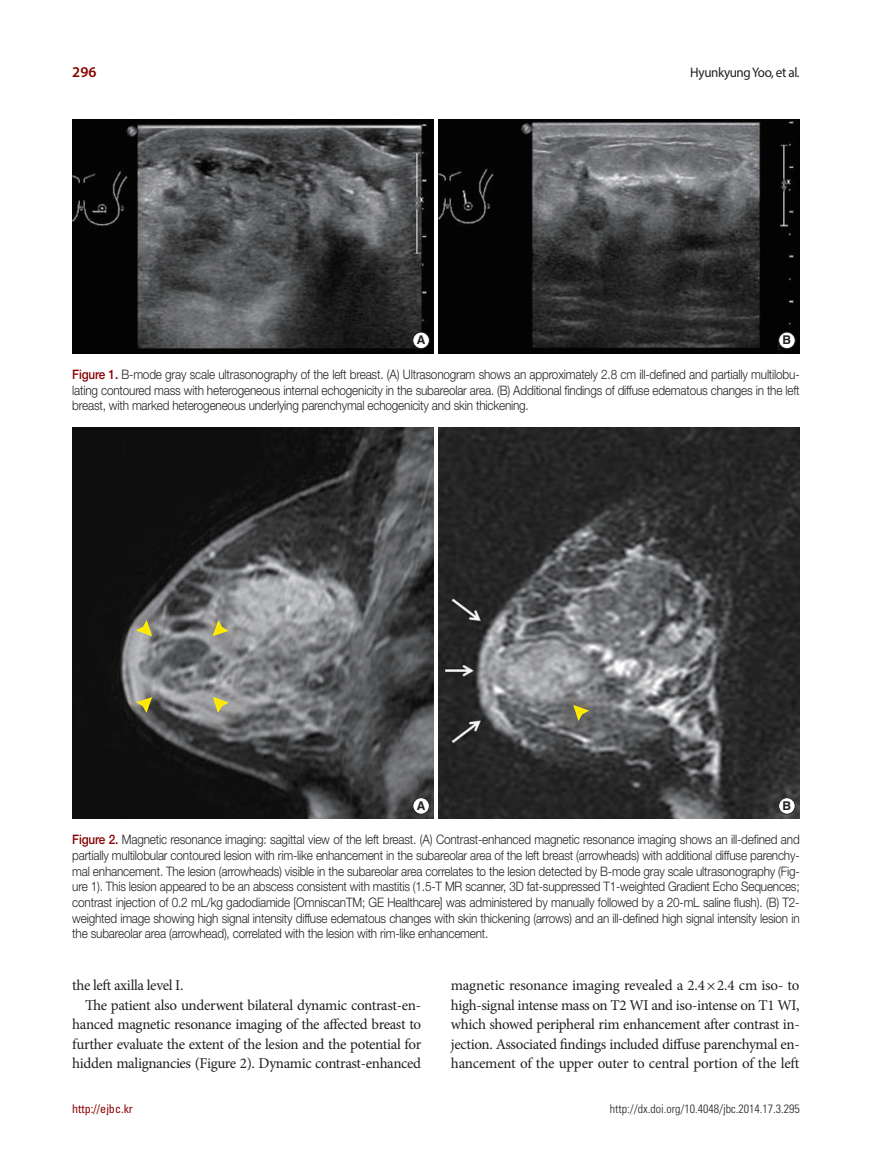
<style>
.page{position:relative;width:872px;height:1170px;background:#fff}
.page>*{position:absolute;margin:0;border:0;box-sizing:border-box;transform-origin:0 0}
.본문{font:15px/19.5px "Minion Pro";letter-spacing:-.025em;color:#231f20;text-align:justify}
.t1{font:600 15px "Myriad Pro";color:#8b0202}
.t2{font:13.8px "Myriad Pro";letter-spacing:-.03em;color:#231f20;scale:.95 1}
.표_제목__그림_설명{font:300 13.05px/15.6px "Helvetica Neue LT Std";letter-spacing:-.015em;color:#231f20;text-align:justify;scale:.9 1}
.t3{font:300 condensed 12px "Univers LT Std";color:#231f20}
.t4{font:condensed 12px "Univers LT Std";color:#8b0202}
.t5{font:700 12px "Helvetica LT Std";color:#231f20}
.s1{font-weight:500;color:#8b0202}
</style>
<div class="page">
<img style="left:72px;top:119px;width:362px;height:234px">
<img style="left:438px;top:119px;width:361px;height:234px">
<div style="left:413px;top:332px;width:16px;height:16px;background:#fff;border-radius:50%"></div>
<div style="left:412px;top:332px;width:17px;height:17px;border:1px solid #231f20;border-radius:50%"></div>
<div style="left:778px;top:332px;width:17px;height:16px;background:#fff;border-radius:50%"></div>
<div style="left:778px;top:332px;width:17px;height:17px;border:1px solid #231f20;border-radius:50%"></div>
<img style="left:72px;top:427px;width:362px;height:391px">
<img style="left:438px;top:427px;width:361px;height:391px">
<div style="left:413px;top:797px;width:16px;height:17px;background:#fff;border-radius:50%"></div>
<div style="left:412px;top:797px;width:17px;height:17px;border:1px solid #231f20;border-radius:50%"></div>
<div style="left:778px;top:797px;width:17px;height:17px;background:#fff;border-radius:50%"></div>
<div style="left:778px;top:797px;width:17px;height:17px;border:1px solid #231f20;border-radius:50%"></div>
<svg style="left:212px;top:618px;width:19px;height:18px"></svg>
<svg style="left:212px;top:696px;width:19px;height:18px"></svg>
<svg style="left:572px;top:704px;width:19px;height:18px"></svg>
<svg style="left:134px;top:696px;width:19px;height:18px"></svg>
<svg style="left:134px;top:618px;width:19px;height:18px"></svg>
<p class="t1" style="left:72px;top:63px;width:26px">296</p>
<p class="t2" style="left:690px;top:64px;width:117px">Hyunkyung Yoo, et al.</p>
<p class="t5" style="left:417px;top:333px;width:10px">A</p>
<p class="t5" style="left:782px;top:333px;width:10px">B</p>
<p class="표_제목__그림_설명" style="left:72px;top:366px;width:809px"><span class="s1">Figure 1.</span> B-mode gray scale ultrasonography of the left breast. (A) Ultrasonogram shows an approximately 2.8 cm ill-defined and partially multilobu&shy;lating contoured mass with heterogeneous internal echogenicity in the subareolar area. (B) Additional findings of diffuse edematous changes in the left breast, with marked heterogeneous underlying parenchymal echogenicity and skin thickening.</p>
<p class="t5" style="left:417px;top:798px;width:10px">A</p>
<p class="t5" style="left:782px;top:798px;width:10px">B</p>
<p class="표_제목__그림_설명" style="left:72px;top:831px;width:809px"><span class="s1">Figure 2.</span> Magnetic resonance imaging: sagittal view of the left breast. (A) Contrast-enhanced magnetic resonance imaging shows an ill-defined and partially multilobular contoured lesion with rim-like enhancement in the subareolar area of the left breast (arrowheads) with additional diffuse parenchy&shy;mal enhancement. The lesion (arrowheads) visible in the subareolar area correlates to the lesion detected by B-mode gray scale ultrasonography (Fig&shy;ure 1). This lesion appeared to be an abscess consistent with mastitis (1.5-T MR scanner, 3D fat-suppressed T1-weighted Gradient Echo Sequences; contrast injection of 0.2 mL/kg gadodiamide [OmniscanTM; GE Healthcare] was administered by manually followed by a 20-mL saline flush). (B) T2- weighted image showing high signal intensity diffuse edematous changes with skin thickening (arrows) and an ill-defined high signal intensity lesion in the subareolar area (arrowhead), correlated with the lesion with rim-like enhancement.</p>
<p class="본문" style="left:72px;top:975px;width:113px">the left axilla level I.</p>
<p class="본문" style="left:72px;top:994px;width:350px;text-indent:13px">The patient also underwent bilateral dynamic contrast-en&shy;hanced magnetic resonance imaging of the affected breast to further evaluate the extent of the lesion and the potential for hidden malignancies (Figure 2). Dynamic contrast-enhanced</p>
<p class="본문" style="left:451px;top:975px;width:350px">magnetic resonance imaging revealed a 2.4× 2.4 cm iso- to high-signal intense mass on T2 WI and iso-intense on T1 WI, which showed peripheral rim enhancement after contrast in&shy;jection. Associated findings included diffuse parenchymal en&shy;hancement of the upper outer to central portion of the left</p>
<p class="t4" style="left:72px;top:1100px;width:62px">http://ejbc.kr</p>
<p class="t3" style="left:610px;top:1101px;width:191px">http://dx.doi.org/10.4048/jbc.2014.17.3.295</p>
</div>
